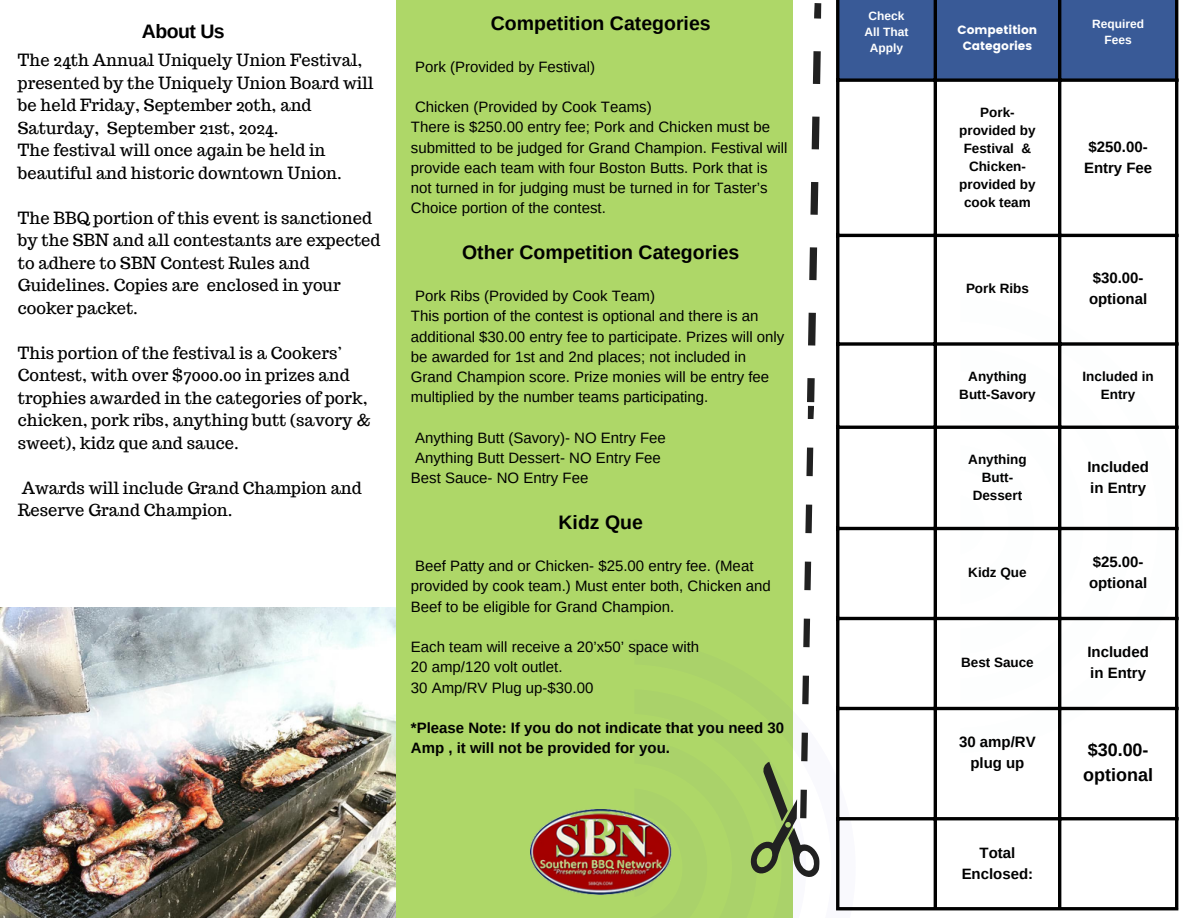
<style>
.page{position:relative;width:1188px;height:918px;background:#fff}
.page>*{position:absolute;margin:0;border:0;box-sizing:border-box;transform-origin:0 0}
.t1{font:700 19.5px "Arimo";color:#000}
.t2{font:700 18px/25px "Arimo";color:#000}
.t3{font:16.5px/22.5px "Trocchi";color:#000}
.t4{font:15px/20.2px "Arimo";color:#000}
.t5{font:700 15px/21px "Arimo";color:#000}
.t6{font:700 13.5px/18px "Arimo";color:#000;text-align:center}
.t7{font:700 12px/16px "Arimo";color:#fff;text-align:center}
.t8{font:12px/16px "Poppins";color:#fff;text-align:center}
</style>
<div class="page">
<svg style="left:961px;top:297px;width:218px;height:456px"></svg>
<div style="left:396px;top:0;width:396px;height:918px;background:#aed768"></div>
<svg style="left:836px;top:640px;width:20px;height:271px"></svg>
<img style="left:0;top:608px;width:396px;height:310px">
<div style="left:839px;top:1px;width:336px;height:77px;background:#395a97"></div>
<hr style="left:836px;top:0;width:3px;height:907px;background:#000">
<hr style="left:934px;top:0;width:3px;height:907px;background:#000">
<hr style="left:1058px;top:0;width:3px;height:907px;background:#000">
<hr style="left:1175px;top:0;width:3px;height:907px;background:#000">
<hr style="left:836px;top:0;width:342px;height:1px;background:#000">
<svg style="left:839px;top:78px;width:336px;height:4px"></svg>
<hr style="left:836px;top:234px;width:342px;height:3px;background:#000">
<svg style="left:839px;top:342px;width:336px;height:4px"></svg>
<hr style="left:836px;top:426px;width:342px;height:3px;background:#000">
<hr style="left:836px;top:527px;width:342px;height:3px;background:#000">
<hr style="left:836px;top:617px;width:342px;height:3px;background:#000">
<hr style="left:836px;top:707px;width:342px;height:3px;background:#000">
<hr style="left:836px;top:817px;width:342px;height:3px;background:#000">
<hr style="left:836px;top:907px;width:342px;height:3px;background:#000">
<div style="left:808px;top:406px;width:6px;height:13px;background:#212121"></div>
<svg style="left:671px;top:448px;width:149px;height:470px"></svg>
<svg style="left:807px;top:51px;width:14px;height:351px"></svg>
<div style="left:814px;top:3px;width:8px;height:16px;background:#212121"></div>
<img style="left:531px;top:809px;width:140px;height:86px">
<p class="t1" style="left:142px;top:21px;width:84px">About Us</p>
<p class="t3" style="left:18px;top:49px;width:357px">The 24th Annual Uniquely Union Festival, presented by the Uniquely Union Board will be held Friday, September 20th, and Saturday, September 21st, 2024.</p>
<p class="t3" style="left:18px;top:139px;width:326px">The festival will once again be held in beautiful and historic downtown Union.</p>
<p class="t3" style="left:18px;top:207px;width:364px">The BBQ portion of this event is sanctioned by the SBN and all contestants are expected to adhere to SBN Contest Rules and Guidelines. Copies are enclosed in your cooker packet.</p>
<p class="t3" style="left:18px;top:342px;width:355px">This portion of the festival is a Cookers’ Contest, with over $7000.00 in prizes and trophies awarded in the categories of pork, chicken, pork ribs, anything butt (savory &amp; sweet), kidz que and sauce.</p>
<p class="t3" style="left:18px;top:477px;width:345px">Awards will include Grand Champion and<br>Reserve Grand Champion.</p>
<h1 class="t1" style="left:491px;top:12px;width:221px">Competition Categories</h1>
<p class="t4" style="left:415px;top:56px;width:181px">Pork (Provided by Festival)</p>
<p class="t4" style="left:415px;top:97px;width:238px">Chicken (Provided by Cook Teams)</p>
<p class="t4" style="left:411px;top:117px;width:378px">There is $250.00 entry fee; Pork and Chicken must be submitted to be judged for Grand Champion. Festival will provide each team with four Boston Butts. Pork that is not turned in for judging must be turned in for Taster’s Choice portion of the contest.</p>
<p class="t1" style="left:462px;top:242px;width:279px">Other Competition Categories</p>
<p class="t4" style="left:411px;top:286px;width:375px">Pork Ribs (Provided by Cook Team)<br>This portion of the contest is optional and there is an additional $30.00 entry fee to participate. Prizes will only</p>
<p class="t4" style="left:411px;top:347px;width:360px">be awarded for 1st and 2nd places; not included in<br>Grand Champion score. Prize monies will be entry fee multiplied by the number teams participating.</p>
<p class="t4" style="left:415px;top:428px;width:252px">Anything Butt (Savory)- NO Entry Fee</p>
<p class="t4" style="left:411px;top:448px;width:251px">Anything Butt Dessert- NO Entry Fee<br>Best Sauce- NO Entry Fee</p>
<p class="t1" style="left:559px;top:512px;width:86px">Kidz Que</p>
<p class="t4" style="left:411px;top:556px;width:362px">Beef Patty and or Chicken- $25.00 entry fee. (Meat provided by cook team.) Must enter both, Chicken and<br>Beef to be eligible for Grand Champion.</p>
<p class="t4" style="left:411px;top:637px;width:290px">Each team will receive a 20’x50’ space with<br>20 amp/120 volt outlet.<br>30 Amp/RV Plug up-$30.00</p>
<p class="t5" style="left:411px;top:718px;width:375px;line-height:20.2px">*Please Note: If you do not indicate that you need 30<br>Amp , it will not be provided for you.</p>
<p class="t7" style="left:865px;top:8px;width:45px">Check<br>All That<br>Apply</p>
<h1 class="t8" style="left:958px;top:22px;width:81px">Competition<br>Categories</h1>
<p class="t7" style="left:1092px;top:16px;width:53px">Required<br>Fees</p>
<p class="t6" style="left:959px;top:103px;width:78px">Pork&shy;provided by<br>Festival &amp;<br>Chicken&shy;provided by cook team</p>
<p class="t5" style="left:1084px;top:136px;width:70px;text-align:center">$250.00-<br>Entry Fee</p>
<p class="t6" style="left:966px;top:280px;width:64px">Pork Ribs</p>
<h1 class="t5" style="left:1089px;top:268px;width:60px">$30.00- optional</h1>
<p class="t6" style="left:959px;top:367px;width:78px">Anything<br>Butt-Savory</p>
<p class="t6" style="left:1083px;top:367px;width:73px">Included in<br>Entry</p>
<p class="t6" style="left:968px;top:450px;width:60px">Anything<br>Butt-<br>Dessert</p>
<p class="t5" style="left:1087px;top:456px;width:63px">Included in Entry</p>
<p class="t6" style="left:968px;top:564px;width:60px">Kidz Que</p>
<h2 class="t5" style="left:1089px;top:552px;width:60px">$25.00- optional</h2>
<p class="t6" style="left:961px;top:654px;width:74px">Best Sauce</p>
<p class="t5" style="left:1087px;top:642px;width:63px">Included in Entry</p>
<p class="t5" style="left:959px;top:732px;width:78px;text-align:center">30 amp/RV plug up</p>
<p class="t2" style="left:1083px;top:738px;width:71px">$30.00- optional</p>
<p class="t5" style="left:962px;top:842px;width:73px;text-align:center">Total<br>Enclosed:</p>
</div>
